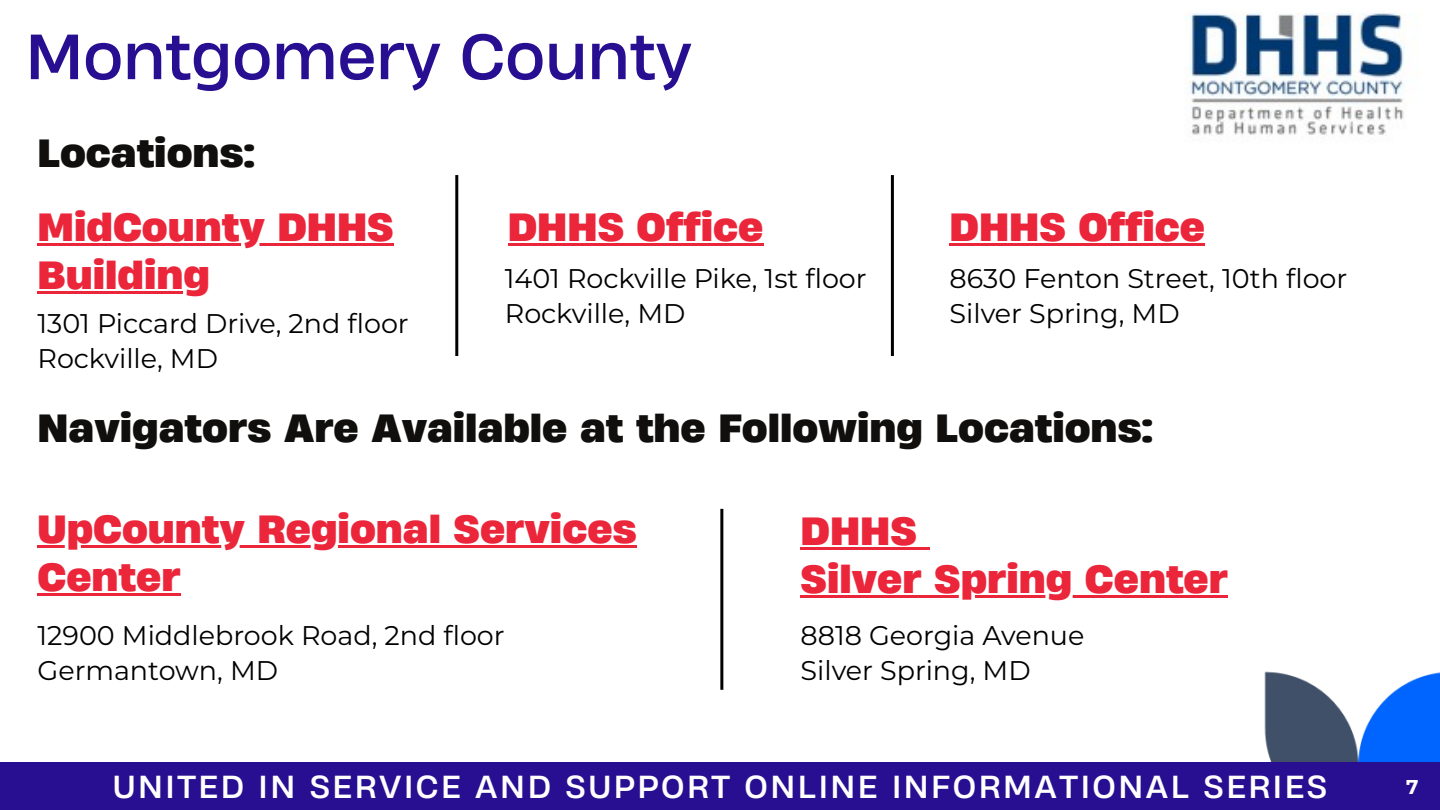
<style>
.page{position:relative;width:1440px;height:810px;background:#fff}
.page>*{position:absolute;margin:0;border:0;box-sizing:border-box;transform-origin:0 0}
.t1{font:60px "Heading Now 74";color:#280f91}
.t2{font:700 37px/48px "Heading Now 76";color:#eb253a}
.t3{font:700 37px "Heading Now 76";color:#100f0d}
.t4{font:30px "Heading Now 74";letter-spacing:.085em;color:#fff}
.t5{font:27px/35.2px "Montserrat";color:#000}
.t6{font:700 20px "Montserrat";color:#fff}
</style>
<div class="page">
<img style="left:1209px;top:671px;width:231px;height:92px">
<div style="left:0;top:763px;width:1440px;height:47px;background:#280f91"></div>
<img style="left:1186px;top:12px;width:219px;height:123px">
<hr style="left:38px;top:243px;width:356px;height:3px;background:#eb253a">
<hr style="left:38px;top:291px;width:172px;height:3px;background:#eb253a">
<hr style="left:508px;top:243px;width:255px;height:3px;background:#eb253a">
<hr style="left:950px;top:243px;width:255px;height:3px;background:#eb253a">
<hr style="left:38px;top:545px;width:599px;height:3px;background:#eb253a">
<hr style="left:38px;top:593px;width:143px;height:3px;background:#eb253a">
<hr style="left:891px;top:175px;width:3px;height:181px;background:#000">
<hr style="left:455px;top:175px;width:3px;height:181px;background:#000">
<hr style="left:720px;top:509px;width:3px;height:181px;background:#000">
<hr style="left:801px;top:547px;width:116px;height:3px;background:#eb253a">
<svg style="left:917px;top:547px;width:12px;height:3px"></svg>
<hr style="left:801px;top:595px;width:427px;height:3px;background:#eb253a">
<p class="t1" style="left:26px;top:16px;width:668px">Montgomery County</p>
<h2 class="t3" style="left:38px;top:128px;width:219px">Locations:</h2>
<h2 class="t2" style="left:38px;top:202px;width:358px">MidCounty DHHS</h2>
<h4 class="t2" style="left:38px;top:250px;width:174px">Building</h4>
<h4 class="t5" style="left:505px;top:261px;width:363px">1401 Rockville Pike, 1st floor<br>Rockville, MD</h4>
<h4 class="t2" style="left:508px;top:202px;width:257px">DHHS Office</h4>
<h2 class="t2" style="left:950px;top:202px;width:257px">DHHS Office</h2>
<h2 class="t5" style="left:950px;top:261px;width:399px">8630 Fenton Street, 10th floor<br>Silver Spring, MD</h2>
<h1 class="t5" style="left:38px;top:306px;width:373px">1301 Piccard Drive, 2nd floor<br>Rockville, MD</h1>
<h2 class="t3" style="left:38px;top:403px;width:1117px">Navigators Are Available at the Following Locations:</h2>
<h2 class="t2" style="left:38px;top:504px;width:601px">UpCounty Regional Services<br>Center</h2>
<p class="t2" style="left:801px;top:506px;width:118px">DHHS</p>
<h2 class="t2" style="left:801px;top:554px;width:429px">Silver Spring Center</h2>
<p class="t5" style="left:38px;top:617px;width:469px">12900 Middlebrook Road, 2nd floor<br>Germantown, MD</p>
<p class="t5" style="left:801px;top:617px;width:285px">8818 Georgia Avenue<br>Silver Spring, MD</p>
<p class="t4" style="left:113px;top:766px;width:1216px">UNITED IN SERVICE AND SUPPORT ONLINE INFORMATIONAL SERIES</p>
<p class="t6" style="left:1406px;top:774px;width:14px">7</p>
</div>
